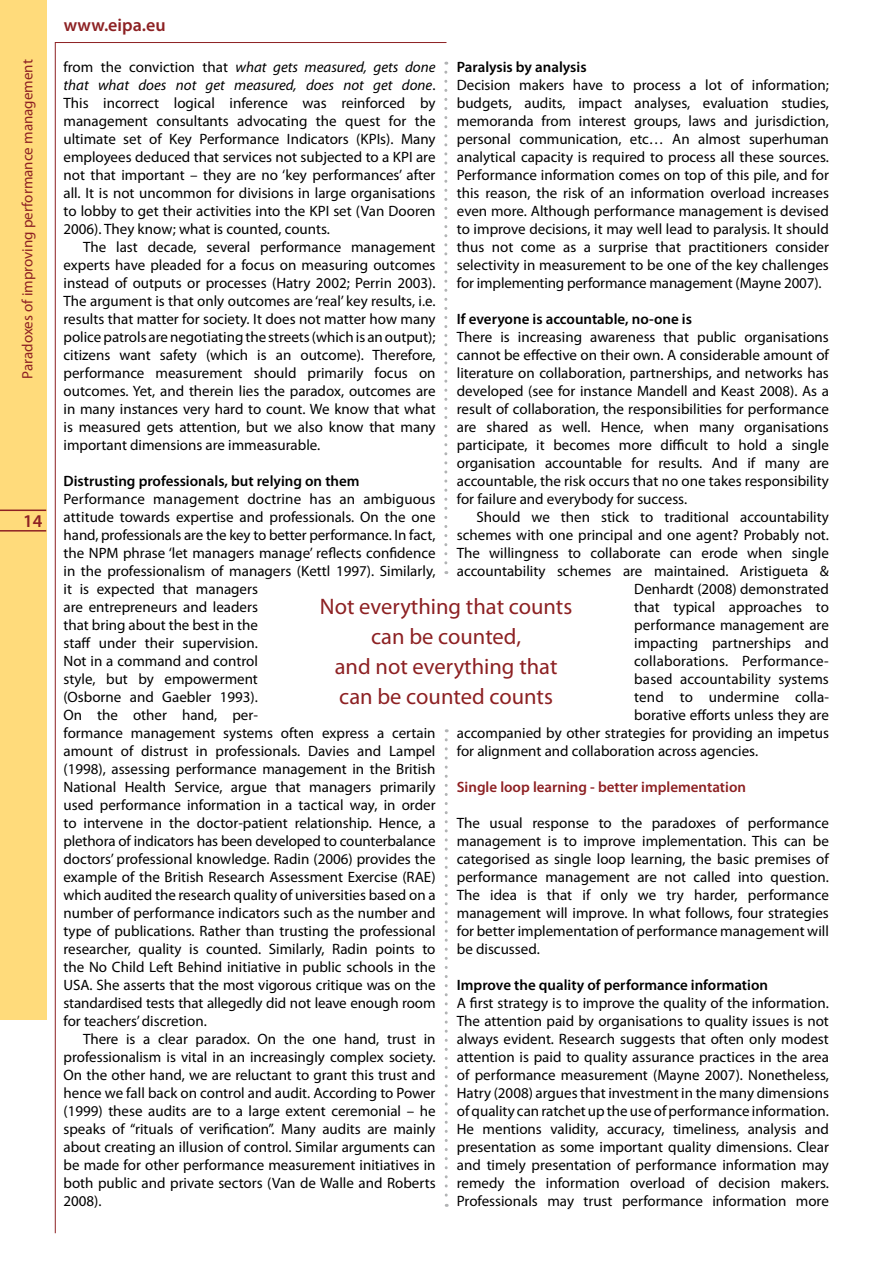
<style>
.page{position:relative;width:893px;height:1263px;background:#fff}
.page>*{position:absolute;margin:0;border:0;box-sizing:border-box;transform-origin:0 0}
.t1{font:22.5px/30px "Myriad Pro";color:#8d2123;text-align:center}
.t2{font:600 18px "Myriad Pro";color:#8d2123}
.t3{font:15px/18px "Myriad Pro";color:#000;text-align:justify}
.t4{font:600 15px "Myriad Pro";color:#000}
.t5{font:15px "Myriad Pro";color:#8d2123}
.t6{font:600 15px "Myriad Pro";color:#8d2123}
.s1{font-style:italic}
</style>
<div class="page">
<div style="left:0;top:0;width:46px;height:1020px;background:#ffdb7b"></div>
<hr style="left:0;top:509px;width:46px;height:2px;background:#8d2123">
<hr style="left:0;top:530px;width:46px;height:1px;background:#8d2123">
<svg style="left:444px;top:72px;width:3px;height:502px"></svg>
<svg style="left:445px;top:740px;width:3px;height:467px"></svg>
<p class="t5" style="left:18px;top:379px;width:321px;rotate:-90deg">Paradoxes of improving performance management</p>
<p class="t2" style="left:21px;top:469px;width:411px;rotate:-90deg">Ex mis etebatrum res? Ceridest viridepsena omaximil</p>
<p class="t2" style="left:23px;top:509px;width:21px">14</p>
<p class="t2" style="left:64px;top:13px;width:103px">www.eipa.eu</p>
<p class="t3" style="left:63px;top:58px;width:374px">from the conviction that <span class="s1">what gets measured, gets done that what does not get measured, does not get done</span>.<br>This incorrect logical inference was reinforced by management consultants advocating the quest for the ultimate set of Key Performance Indicators (KPIs). Many employees deduced that services not subjected to a KPI are not that important – they are no ‘key performances’ after all. It is not uncommon for divisions in large organisations to lobby to get their activities into the KPI set (Van Dooren 2006). They know; what is counted, counts.</p>
<p class="t3" style="left:63px;top:238px;width:374px;text-indent:20px">The last decade, several performance management experts have pleaded for a focus on measuring outcomes instead of outputs or processes (Hatry 2002; Perrin 2003).<br>The argument is that only outcomes are ‘real’ key results, i.e. results that matter for society. It does not matter how many police patrols are negotiating the streets (which is an output); citizens want safety (which is an outcome). Therefore, performance measurement should primarily focus on outcomes. Yet, and therein lies the paradox, outcomes are in many instances very hard to count. We know that what is measured gets attention, but we also know that many important dimensions are immeasurable.</p>
<p class="t4" style="left:63px;top:471px;width:298px">Distrusting professionals, but relying on them</p>
<p class="t3" style="left:63px;top:490px;width:374px;text-align:left">Performance management doctrine has an ambiguous attitude towards expertise and professionals. On the one hand, professionals are the key to better performance. In fact, the NPM phrase ‘let managers manage’ reflects confidence in the professionalism of managers (Kettl 1997). Similarly, it is expected that managers<br>are entrepreneurs and leaders<br>that bring about the best in the<br>staff under their supervision.<br>Not in a command and control<br>style, but by empowerment<br>(Osborne and Gaebler 1993).<br>On the other hand, per-<br>formance management systems often express a certain amount of distrust in professionals. Davies and Lampel (1998), assessing performance management in the British National Health Service, argue that managers primarily used performance information in a tactical way, in order to intervene in the doctor-patient relationship. Hence, a plethora of indicators has been developed to counterbalance doctors’ professional knowledge. Radin (2006) provides the example of the British Research Assessment Exercise (RAE) which audited the research quality of universities based on a number of performance indicators such as the number and type of publications. Rather than trusting the professional researcher, quality is counted. Similarly, Radin points to the No Child Left Behind initiative in public schools in the USA. She asserts that the most vigorous critique was on the standardised tests that allegedly did not leave enough room for teachers’ discretion.</p>
<p class="t3" style="left:63px;top:1030px;width:374px;text-indent:20px">There is a clear paradox. On the one hand, trust in professionalism is vital in an increasingly complex society.<br>On the other hand, we are reluctant to grant this trust and hence we fall back on control and audit. According to Power (1999) these audits are to a large extent ceremonial – he speaks of “rituals of verification”. Many audits are mainly about creating an illusion of control. Similar arguments can be made for other performance measurement initiatives in both public and private sectors (Van de Walle and Roberts 2008).</p>
<p class="t4" style="left:457px;top:57px;width:131px">Paralysis by analysis</p>
<p class="t3" style="left:457px;top:76px;width:374px">Decision makers have to process a lot of information; budgets, audits, impact analyses, evaluation studies, memoranda from interest groups, laws and jurisdiction, personal communication, etc… An almost superhuman analytical capacity is required to process all these sources.<br>Performance information comes on top of this pile, and for this reason, the risk of an information overload increases even more. Although performance management is devised to improve decisions, it may well lead to paralysis. It should thus not come as a surprise that practitioners consider selectivity in measurement to be one of the key challenges for implementing performance management (Mayne 2007).</p>
<p class="t4" style="left:457px;top:309px;width:237px">If everyone is accountable, no-one is</p>
<p class="t3" style="left:457px;top:328px;width:374px">There is increasing awareness that public organisations cannot be effective on their own. A considerable amount of literature on collaboration, partnerships, and networks has developed (see for instance Mandell and Keast 2008). As a result of collaboration, the responsibilities for performance are shared as well. Hence, when many organisations participate, it becomes more difficult to hold a single organisation accountable for results. And if many are accountable, the risk occurs that no one takes responsibility for failure and everybody for success.</p>
<p class="t3" style="left:476px;top:508px;width:354px">Should we then stick to traditional accountability</p>
<p class="t3" style="left:457px;top:526px;width:374px">schemes with one principal and one agent? Probably not.</p>
<p class="t3" style="left:457px;top:544px;width:374px">The willingness to collaborate can erode when single</p>
<p class="t3" style="left:457px;top:562px;width:374px">accountability schemes are maintained. Aristigueta &amp;</p>
<p class="t3" style="left:634px;top:580px;width:196px">Denhardt (2008) demonstrated</p>
<p class="t3" style="left:634px;top:598px;width:196px">that typical approaches to</p>
<p class="t3" style="left:634px;top:616px;width:196px">performance management are</p>
<p class="t3" style="left:634px;top:634px;width:196px">impacting partnerships and</p>
<p class="t3" style="left:634px;top:652px;width:196px">collaborations. Performance-</p>
<p class="t3" style="left:634px;top:670px;width:196px">based accountability systems</p>
<p class="t3" style="left:634px;top:688px;width:196px">tend to undermine colla-</p>
<p class="t3" style="left:634px;top:706px;width:196px">borative efforts unless they are</p>
<p class="t3" style="left:457px;top:724px;width:374px">accompanied by other strategies for providing an impetus</p>
<p class="t3" style="left:457px;top:742px;width:303px">for alignment and collaboration across agencies.</p>
<p class="t6" style="left:457px;top:777px;width:291px">Single loop learning - better implementation</p>
<p class="t3" style="left:457px;top:814px;width:374px">The usual response to the paradoxes of performance management is to improve implementation. This can be categorised as single loop learning, the basic premises of performance management are not called into question.<br>The idea is that if only we try harder, performance management will improve. In what follows, four strategies for better implementation of performance management will be discussed.</p>
<p class="t4" style="left:457px;top:975px;width:313px">Improve the quality of performance information</p>
<p class="t3" style="left:457px;top:994px;width:374px">A first strategy is to improve the quality of the information.<br>The attention paid by organisations to quality issues is not always evident. Research suggests that often only modest attention is paid to quality assurance practices in the area of performance measurement (Mayne 2007). Nonetheless, Hatry (2008) argues that investment in the many dimensions of quality can ratchet up the use of performance information.<br>He mentions validity, accuracy, timeliness, analysis and presentation as some important quality dimensions. Clear and timely presentation of performance information may remedy the information overload of decision makers.<br>Professionals may trust performance information more</p>
<h1 class="t1" style="left:320px;top:591px;width:254px">Not everything that counts can be counted,<br>and not everything that can be counted counts</h1>
</div>
